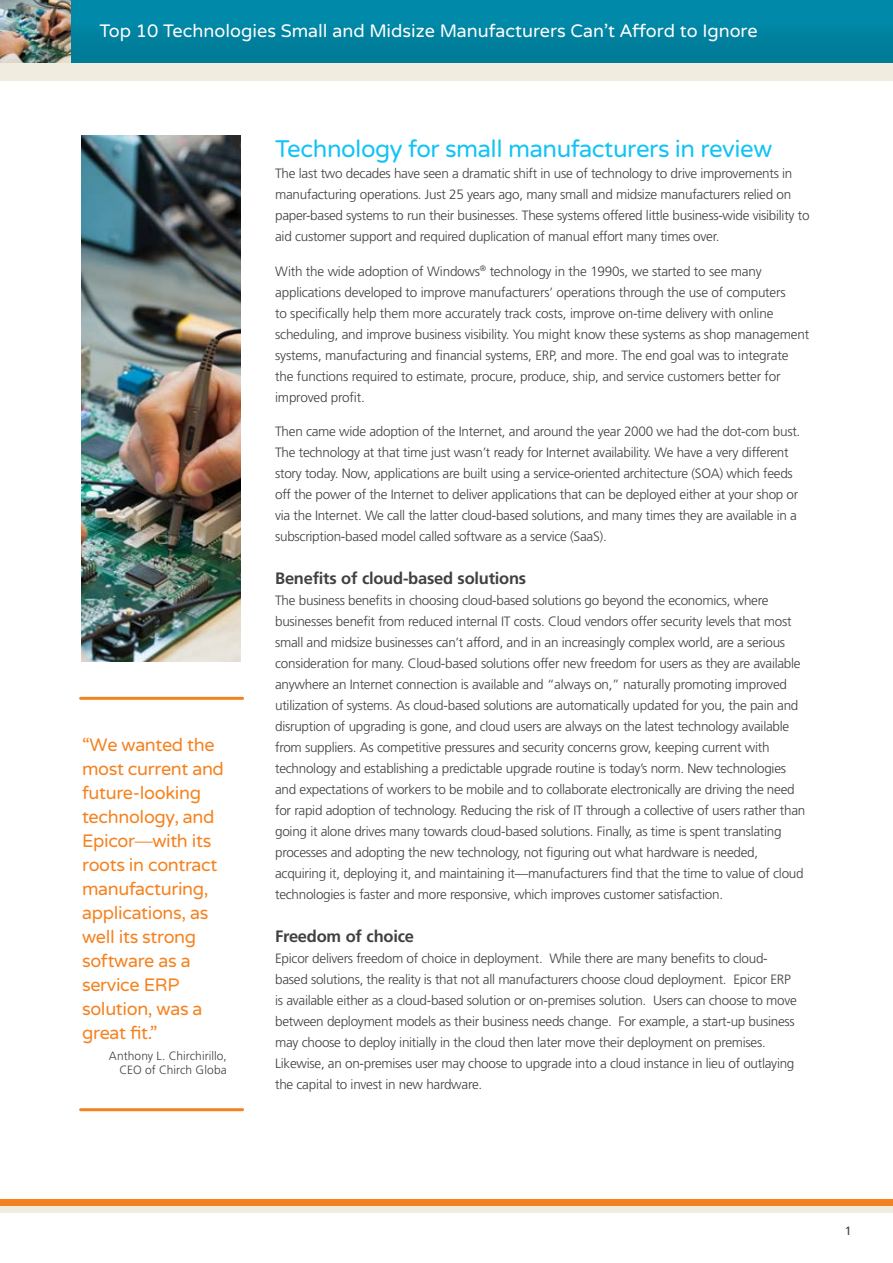
<style>
.page{position:relative;width:893px;height:1263px;background:#fff}
.page>*{position:absolute;margin:0;border:0;box-sizing:border-box;transform-origin:0 0}
.Body_Heading{font:24px "Varela Round";letter-spacing:-.02em;color:#12c3f4}
.Quotation_Copy{font:18px/24px "Varela Round";letter-spacing:-.02em;color:#f58220}
.t1{font:18px "Varela Round";color:#fff}
.Body_Subhead{font:700 16.5px "Frutiger LT Std";letter-spacing:-.015em;color:#414042}
.Body_Copy{font:300 13.5px/21px "Frutiger LT Std";letter-spacing:-.02em;color:#414042}
.Quotation_Author_and{font:300 12px/14.4px "Frutiger LT Std";color:#414042;text-align:right}
.t2{font:12px "Frutiger LT Std";color:#414042}
.s1{font-family:"Frutiger LT Std";font-weight:300}
</style>
<div class="page">
<div style="left:0;top:1199px;width:893px;height:7px;background:#f58220"></div>
<div style="left:0;top:1206px;width:893px;height:7px;background:#f0ede0"></div>
<div style="left:0;top:0;width:893px;height:63px;background:#0084a2"></div>
<img style="left:0;top:0;width:71px;height:63px">
<div style="left:0;top:63px;width:893px;height:17px;background:#f0ede0"></div>
<hr style="left:81px;top:697px;width:162px;height:3px;background:#f58220">
<hr style="left:81px;top:1108px;width:162px;height:3px;background:#f58220">
<img style="left:81px;top:135px;width:159px;height:527px">
<h2 class="t1" style="left:99px;top:21px;width:660px">Top 10 Technologies Small and Midsize Manufacturers Can’t Afford to Ignore</h2>
<p class="Quotation_Copy" style="left:82px;top:733px;width:143px">“We wanted the most current and future-looking technology, and<br>Epicor<span class="s1">—</span>with its roots in contract manufacturing, applications, as well its strong software as a service ERP solution, was a great fit.”</p>
<p class="Quotation_Author_and" style="left:109px;top:1048px;width:119px">Anthony L. Chirchirillo,<br>CEO of Chirch Globa</p>
<p class="Body_Heading" style="left:275px;top:135px;width:499px">Technology for small manufacturers in review</p>
<p class="Body_Copy" style="left:275px;top:163px;width:536px">The last two decades have seen a dramatic shift in use of technology to drive improvements in manufacturing operations. Just 25 years ago, many small and midsize manufacturers relied on paper-based systems to run their businesses. These systems offered little business-wide visibility to aid customer support and required duplication of manual effort many times over.</p>
<p class="Body_Copy" style="left:275px;top:261px;width:535px">With the wide adoption of Windows<sup>®</sup> technology in the 1990s, we started to see many applications developed to improve manufacturers’ operations through the use of computers<br>to specifically help them more accurately track costs, improve on-time delivery with online scheduling, and improve business visibility. You might know these systems as shop management systems, manufacturing and financial systems, ERP, and more. The end goal was to integrate the functions required to estimate, procure, produce, ship, and service customers better for improved profit.</p>
<p class="Body_Copy" style="left:275px;top:421px;width:527px">Then came wide adoption of the Internet, and around the year 2000 we had the dot-com bust.<br>The technology at that time just wasn’t ready for Internet availability. We have a very different story today. Now, applications are built using a service-oriented architecture (SOA) which feeds off the power of the Internet to deliver applications that can be deployed either at your shop or via the Internet. We call the latter cloud-based solutions, and many times they are available in a subscription-based model called software as a service (SaaS).</p>
<p class="Body_Subhead" style="left:275px;top:568px;width:253px">Benefits of cloud-based solutions</p>
<p class="Body_Copy" style="left:275px;top:590px;width:532px">The business benefits in choosing cloud-based solutions go beyond the economics, where businesses benefit from reduced internal IT costs. Cloud vendors offer security levels that most small and midsize businesses can’t afford, and in an increasingly complex world, are a serious consideration for many. Cloud-based solutions offer new freedom for users as they are available anywhere an Internet connection is available and “always on,” naturally promoting improved utilization of systems. As cloud-based solutions are automatically updated for you, the pain and disruption of upgrading is gone, and cloud users are always on the latest technology available from suppliers. As competitive pressures and security concerns grow, keeping current with technology and establishing a predictable upgrade routine is today’s norm. New technologies and expectations of workers to be mobile and to collaborate electronically are driving the need for rapid adoption of technology. Reducing the risk of IT through a collective of users rather than going it alone drives many towards cloud-based solutions. Finally, as time is spent translating processes and adopting the new technology, not figuring out what hardware is needed, acquiring it, deploying it, and maintaining it—manufacturers find that the time to value of cloud technologies is faster and more responsive, which improves customer satisfaction.</p>
<p class="Body_Subhead" style="left:275px;top:926px;width:140px">Freedom of choice</p>
<p class="Body_Copy" style="left:275px;top:948px;width:523px">Epicor delivers freedom of choice in deployment. While there are many benefits to cloud&shy;based solutions, the reality is that not all manufacturers choose cloud deployment. Epicor ERP is available either as a cloud-based solution or on-premises solution. Users can choose to move between deployment models as their business needs change. For example, a start-up business may choose to deploy initially in the cloud then later move their deployment on premises.<br>Likewise, an on-premises user may choose to upgrade into a cloud instance in lieu of outlaying the capital to invest in new hardware.</p>
<p class="t2" style="left:845px;top:1223px;width:8px">1</p>
</div>
